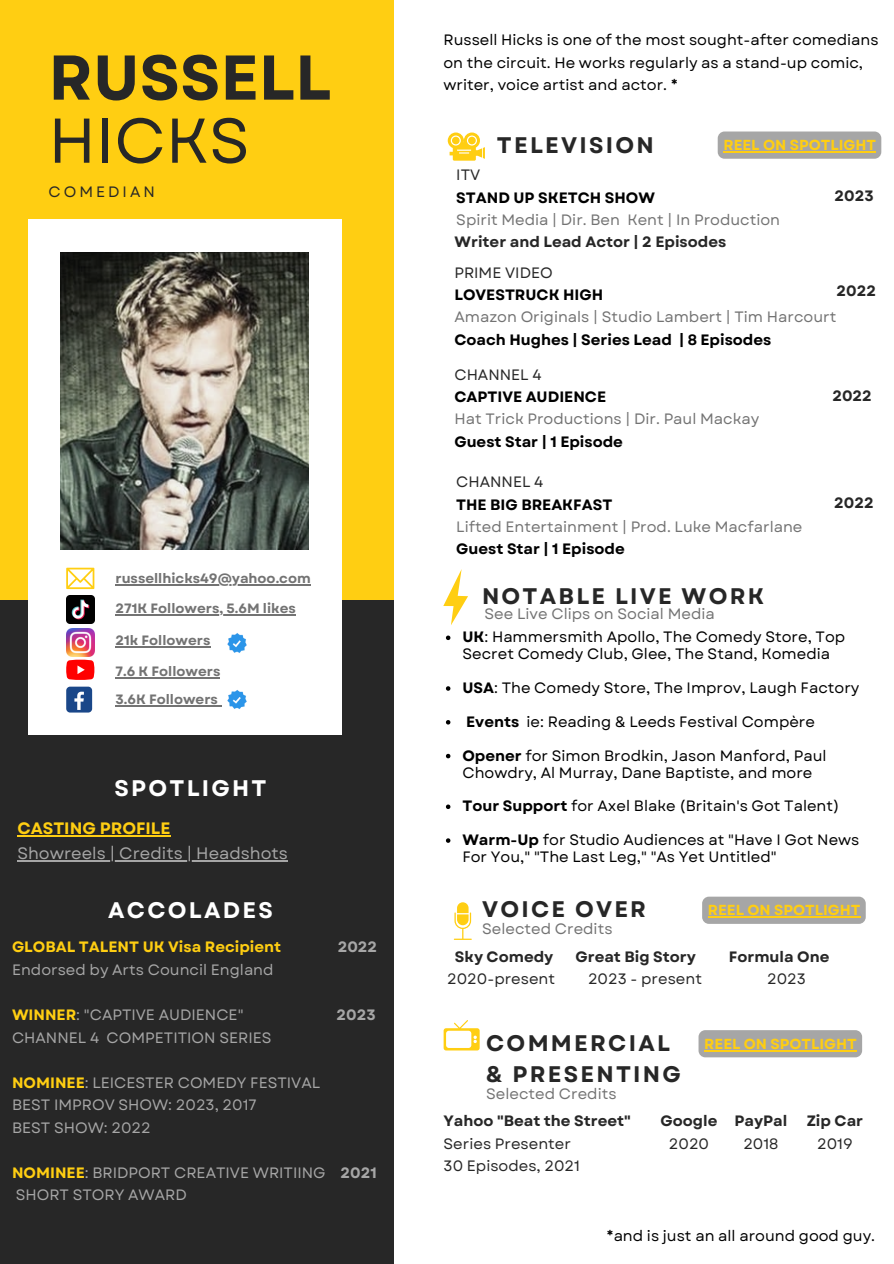
<style>
.page{position:relative;width:894px;height:1264px;background:#fff}
.page>*{position:absolute;margin:0;border:0;box-sizing:border-box;transform-origin:0 0}
.t1{font:700 63px "Garet";color:#272727}
.t2{font:63px "Garet";color:#272727}
.t3{font:700 22.5px/31.5px "Garet";letter-spacing:.1em;color:#272727}
.t4{font:700 22.5px "Garet";letter-spacing:.1em;color:#fff}
.t5{font:16.5px "Garet";color:#a6a6a6}
.t6{font:700 16.5px "Garet";color:#ffce12}
.t7{font:15px/17px "Garet";color:#000}
.t8{font:15px "Garet";color:#737373}
.t9{font:15px/22.5px "Garet";color:#a6a6a6}
.t10{font:700 15px "Garet";color:#000}
.t11{font:700 15px "Garet";color:#272727}
.t12{font:15px/22.5px "Garet";color:#272727}
.t13{font:700 15px "Garet";color:#ffce12}
.t14{font:700 15px "Garet";color:#a6a6a6}
.t15{font:15px "Garet";letter-spacing:.2em;color:#272727}
.t16{font:700 14.55px "Garet";color:#ffce12}
.t17{font:700 13.5px/27.6px "Garet";color:#737373}
.s1{font-weight:700;color:#ffce12}
.s2{font-weight:700}
</style>
<div class="page">
<div style="left:0;top:596px;width:393px;height:667px;background:#272727"></div>
<div style="left:0;top:0;width:393px;height:600px;background:#ffce12"></div>
<div style="left:28px;top:219px;width:313px;height:515px;background:#fff"></div>
<img style="left:61px;top:252px;width:248px;height:298px">
<img style="left:66px;top:596px;width:28px;height:28px">
<img style="left:66px;top:628px;width:28px;height:29px">
<hr style="left:115px;top:646px;width:95px;height:1px;background:#737373">
<img style="left:227px;top:633px;width:20px;height:20px">
<svg style="left:66px;top:659px;width:28px;height:21px"></svg>
<hr style="left:115px;top:677px;width:105px;height:1px;background:#737373">
<div style="left:66px;top:686px;width:26px;height:26px;background:#1a4789;border-radius:4px"></div>
<svg style="left:74px;top:691px;width:10px;height:19px"></svg>
<hr style="left:115px;top:705px;width:103px;height:1px;background:#737373">
<img style="left:227px;top:690px;width:20px;height:19px">
<svg style="left:454px;top:902px;width:17px;height:37px"></svg>
<svg style="left:443px;top:1020px;width:36px;height:30px"></svg>
<svg style="left:447px;top:132px;width:38px;height:29px"></svg>
<div style="left:468px;top:137px;width:7px;height:7px;background:#ffce12;border-radius:50%"></div>
<div style="left:717px;top:131px;width:164px;height:28px;background:#a6a6a6;border-radius:7px"></div>
<hr style="left:723px;top:151px;width:152px;height:1px;background:#ffce12">
<svg style="left:66px;top:567px;width:28px;height:22px"></svg>
<hr style="left:115px;top:584px;width:196px;height:1px;background:#737373">
<hr style="left:115px;top:614px;width:181px;height:1px;background:#737373">
<hr style="left:17px;top:835px;width:153px;height:1px;background:#ffce12">
<hr style="left:17px;top:860px;width:271px;height:1px;background:#a6a6a6">
<div style="left:702px;top:896px;width:163px;height:27px;background:#a6a6a6;border-radius:7px"></div>
<hr style="left:707px;top:916px;width:153px;height:1px;background:#ffce12">
<div style="left:698px;top:1030px;width:163px;height:27px;background:#a6a6a6;border-radius:7px"></div>
<hr style="left:704px;top:1049px;width:152px;height:2px;background:#ffce12">
<svg style="left:443px;top:569px;width:25px;height:56px"></svg>
<svg style="left:446px;top:635px;width:4px;height:5px"></svg>
<svg style="left:446px;top:686px;width:4px;height:4px"></svg>
<svg style="left:446px;top:720px;width:4px;height:4px"></svg>
<svg style="left:446px;top:753px;width:4px;height:5px"></svg>
<svg style="left:446px;top:804px;width:4px;height:5px"></svg>
<svg style="left:446px;top:838px;width:4px;height:4px"></svg>
<h1 class="t1" style="left:48px;top:32px;width:284px">RUSSELL</h1>
<h1 class="t2" style="left:48px;top:95px;width:203px">HICKS</h1>
<p class="t15" style="left:48px;top:181px;width:108px">COMEDIAN</p>
<p class="t17" style="left:115px;top:564px;width:197px">russellhicks49@yahoo.com</p>
<p class="t17" style="left:115px;top:595px;width:182px">271K Followers, 5.6M likes</p>
<p class="t17" style="left:115px;top:626px;width:96px">21k Followers</p>
<p class="t17" style="left:115px;top:657px;width:106px">7.6 K Followers<br>3.6K Followers</p>
<h2 class="t4" style="left:114px;top:772px;width:153px">SPOTLIGHT</h2>
<p class="t6" style="left:17px;top:816px;width:154px">CASTING PROFILE</p>
<p class="t5" style="left:17px;top:841px;width:272px">Showreels | Credits | Headshots</p>
<h2 class="t4" style="left:108px;top:893px;width:166px">ACCOLADES</h2>
<p class="t13" style="left:12px;top:936px;width:271px">GLOBAL TALENT UK Visa Recipient</p>
<p class="t14" style="left:337px;top:936px;width:41px">2022</p>
<p class="t9" style="left:12px;top:958px;width:263px">Endorsed by Arts Council England</p>
<p class="t9" style="left:12px;top:1003px;width:233px"><span class="s1">WINNER</span>: "CAPTIVE AUDIENCE"</p>
<p class="t14" style="left:336px;top:1004px;width:41px">2023</p>
<p class="t9" style="left:12px;top:1026px;width:261px">CHANNEL 4 COMPETITION SERIES</p>
<p class="t9" style="left:12px;top:1071px;width:309px"><span class="s1">NOMINEE</span>: LEICESTER COMEDY FESTIVAL<br>BEST IMPROV SHOW: 2023, 2017<br>BEST SHOW: 2022</p>
<p class="t9" style="left:12px;top:1161px;width:366px"><span class="s1">NOMINEE</span>: BRIDPORT CREATIVE WRITIING <span class="s2">2021<br></span>SHORT STORY AWARD</p>
<p class="t7" style="left:443px;top:29px;width:436px;line-height:22.5px">Russell Hicks is one of the most sought-after comedians on the circuit. He works regularly as a stand-up comic, writer, voice artist and actor. *</p>
<h2 class="t3" style="left:496px;top:130px;width:158px">TELEVISION</h2>
<p class="t16" style="left:723px;top:135px;width:154px">REEL ON SPOTLIGHT</p>
<p class="t12" style="left:456px;top:164px;width:25px">ITV</p>
<p class="t10" style="left:456px;top:187px;width:200px">STAND UP SKETCH SHOW</p>
<p class="t11" style="left:834px;top:185px;width:41px">2023</p>
<p class="t8" style="left:456px;top:209px;width:325px">Spirit Media | Dir. Ben Kent | In Production</p>
<p class="t11" style="left:454px;top:231px;width:273px">Writer and Lead Actor | 2 Episodes</p>
<p class="t12" style="left:454px;top:261px;width:100px">PRIME VIDEO</p>
<p class="t10" style="left:454px;top:284px;width:150px">LOVESTRUCK HIGH</p>
<p class="t8" style="left:454px;top:306px;width:383px">Amazon Originals | Studio Lambert | Tim Harcourt</p>
<p class="t10" style="left:454px;top:329px;width:318px">Coach Hughes | Series Lead | 8 Episodes</p>
<p class="t12" style="left:454px;top:363px;width:89px">CHANNEL 4</p>
<p class="t10" style="left:454px;top:386px;width:153px">CAPTIVE AUDIENCE</p>
<p class="t11" style="left:832px;top:384px;width:41px">2022</p>
<p class="t8" style="left:454px;top:408px;width:306px">Hat Trick Productions | Dir. Paul Mackay</p>
<p class="t10" style="left:454px;top:431px;width:170px">Guest Star | 1 Episode</p>
<p class="t11" style="left:836px;top:280px;width:41px">2022</p>
<p class="t12" style="left:456px;top:471px;width:89px">CHANNEL 4</p>
<p class="t10" style="left:456px;top:494px;width:157px">THE BIG BREAKFAST</p>
<p class="t11" style="left:834px;top:492px;width:41px">2022</p>
<p class="t8" style="left:456px;top:516px;width:347px">Lifted Entertainment | Prod. Luke Macfarlane</p>
<p class="t10" style="left:456px;top:538px;width:170px">Guest Star | 1 Episode</p>
<h2 class="t3" style="left:482px;top:580px;width:284px">NOTABLE LIVE WORK</h2>
<p class="t7" style="left:462px;top:628px;width:384px"><span class="s2">UK</span>: Hammersmith Apollo, The Comedy Store, Top<br>Secret Comedy Club, Glee, The Stand, Komedia</p>
<p class="t7" style="left:462px;top:679px;width:398px"><span class="s2">USA</span>: The Comedy Store, The Improv, Laugh Factory</p>
<p class="t7" style="left:466px;top:713px;width:350px"><span class="s2">Events</span> ie: Reading &amp; Leeds Festival Compère</p>
<p class="t7" style="left:462px;top:747px;width:365px"><span class="s2">Opener</span> for Simon Brodkin, Jason Manford, Paul<br>Chowdry, Al Murray, Dane Baptiste, and more</p>
<p class="t7" style="left:462px;top:797px;width:378px"><span class="s2">Tour Support</span> for Axel Blake (Britain's Got Talent)</p>
<p class="t7" style="left:462px;top:831px;width:398px"><span class="s2">Warm-Up</span> for Studio Audiences at "Have I Got News<br>For You," "The Last Leg," "As Yet Untitled"</p>
<p class="t8" style="left:484px;top:603px;width:232px">See Live Clips on Social Media</p>
<h2 class="t3" style="left:482px;top:893px;width:165px">VOICE OVER</h2>
<p class="t11" style="left:455px;top:945px;width:100px">Sky Comedy</p>
<p class="t12" style="left:447px;top:967px;width:109px">2020-present</p>
<p class="t16" style="left:707px;top:899px;width:154px">REEL ON SPOTLIGHT</p>
<p class="t8" style="left:482px;top:917px;width:132px">Selected Credits</p>
<p class="t11" style="left:575px;top:945px;width:122px">Great Big Story</p>
<p class="t12" style="left:588px;top:967px;width:115px">2023 - present</p>
<p class="t11" style="left:728px;top:945px;width:102px">Formula One</p>
<p class="t12" style="left:766px;top:967px;width:40px">2023</p>
<h2 class="t3" style="left:486px;top:1026px;width:196px">COMMERCIAL &amp; PRESENTING</h2>
<p class="t11" style="left:660px;top:1110px;width:58px">Google</p>
<p class="t12" style="left:668px;top:1132px;width:42px">2020</p>
<p class="t16" style="left:704px;top:1033px;width:154px">REEL ON SPOTLIGHT</p>
<p class="t8" style="left:486px;top:1082px;width:132px">Selected Credits</p>
<p class="t11" style="left:806px;top:1110px;width:58px">Zip Car</p>
<p class="t12" style="left:816px;top:1132px;width:37px">2019</p>
<p class="t11" style="left:443px;top:1110px;width:189px">Yahoo "Beat the Street"</p>
<p class="t12" style="left:443px;top:1132px;width:138px">Series Presenter<br>30 Episodes, 2021</p>
<p class="t11" style="left:734px;top:1110px;width:54px">PayPal</p>
<p class="t12" style="left:743px;top:1132px;width:37px">2018</p>
<p class="t7" style="left:606px;top:1227px;width:270px">*and is just an all around good guy.</p>
</div>
